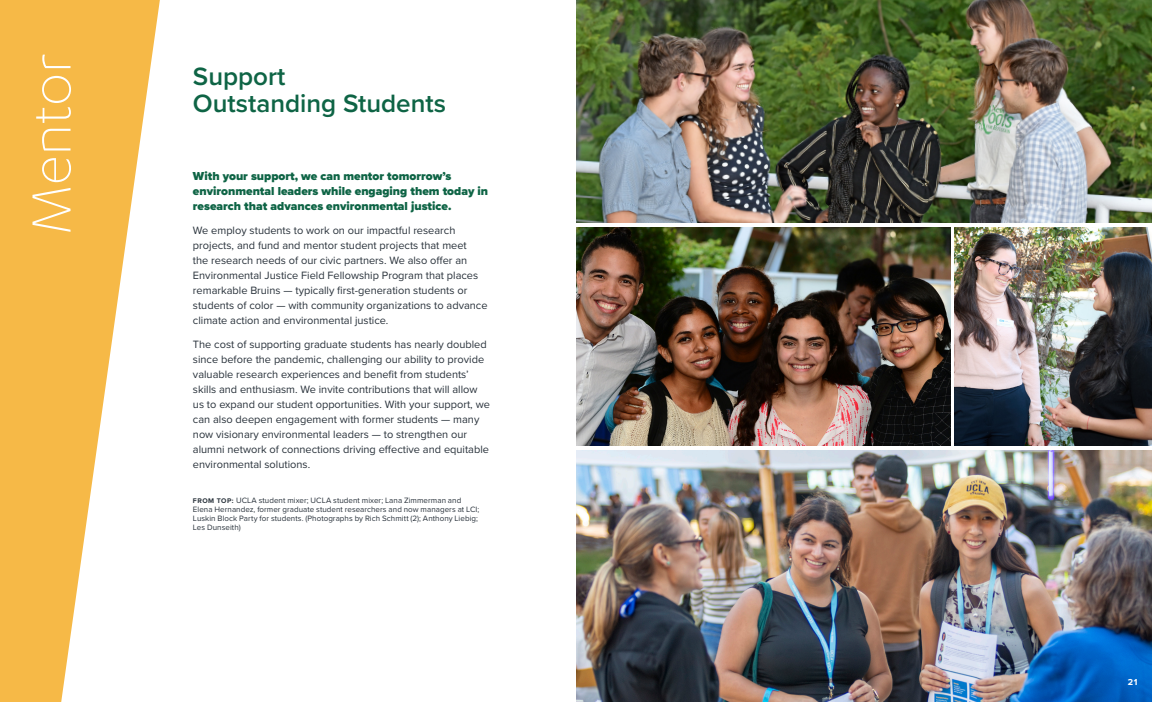
<style>
.page{position:relative;width:1152px;height:702px;background:#fff}
.page>*{position:absolute;margin:0;border:0;box-sizing:border-box;transform-origin:0 0}
.Preface_Heading{font:300 64px "Karbon";letter-spacing:-.005em;color:#fff}
.Paragraph{font:600 26px/27px "Proxima Nova";color:#0e6445}
.Paragraph-2{font:900 12px/15px "Proxima Nova";color:#0e6445}
.Paragraph-3{font:11px/15px "Proxima Nova";color:#29323b}
.t1{font:700 9px "Proxima Nova";color:#fff}
.t2{font:8px/9px "Proxima Nova";letter-spacing:.005em;color:#29323b}
.s1{font-weight:700;font-size:7px}
</style>
<div class="page">
<img style="left:576px;top:451px;width:576px;height:251px">
<svg style="left:0;top:0;width:160px;height:702px;fill:#f6b947"></svg>
<img style="left:576px;top:0;width:576px;height:223px">
<img style="left:576px;top:228px;width:374px;height:218px">
<img style="left:955px;top:228px;width:197px;height:218px">
<p class="Preface_Heading" style="left:16px;top:234px;width:182px;rotate:-90deg">Mentor</p>
<p class="Paragraph" style="left:193px;top:62px;width:255px">Support<br>Outstanding Students</p>
<p class="Paragraph-2" style="left:193px;top:169px;width:297px">With your support, we can mentor tomorrow’s environmental leaders while engaging them today in research that advances environmental justice.</p>
<p class="Paragraph-3" style="left:193px;top:223px;width:296px">We employ students to work on our impactful research projects, and fund and mentor student projects that meet<br>the research needs of our civic partners. We also offer an Environmental Justice Field Fellowship Program that places remarkable Bruins — typically first-generation students or students of color — with community organizations to advance climate action and environmental justice.</p>
<p class="Paragraph-3" style="left:193px;top:337px;width:298px">The cost of supporting graduate students has nearly doubled since before the pandemic, challenging our ability to provide valuable research experiences and benefit from students’ skills and enthusiasm. We invite contributions that will allow us to expand our student opportunities. With your support, we can also deepen engagement with former students — many now visionary environmental leaders — to strengthen our alumni network of connections driving effective and equitable environmental solutions.</p>
<p class="t2" style="left:193px;top:496px;width:288px"><span class="s1">FROM TOP:</span> UCLA student mixer; UCLA student mixer; Lana Zimmerman and Elena Hernandez, former graduate student researchers and now managers at LCI; Luskin Block Party for students. (Photographs by Rich Schmitt (2); Anthony Liebig; Les Dunseith)</p>
<p class="t1" style="left:1128px;top:675px;width:11px">21</p>
</div>
